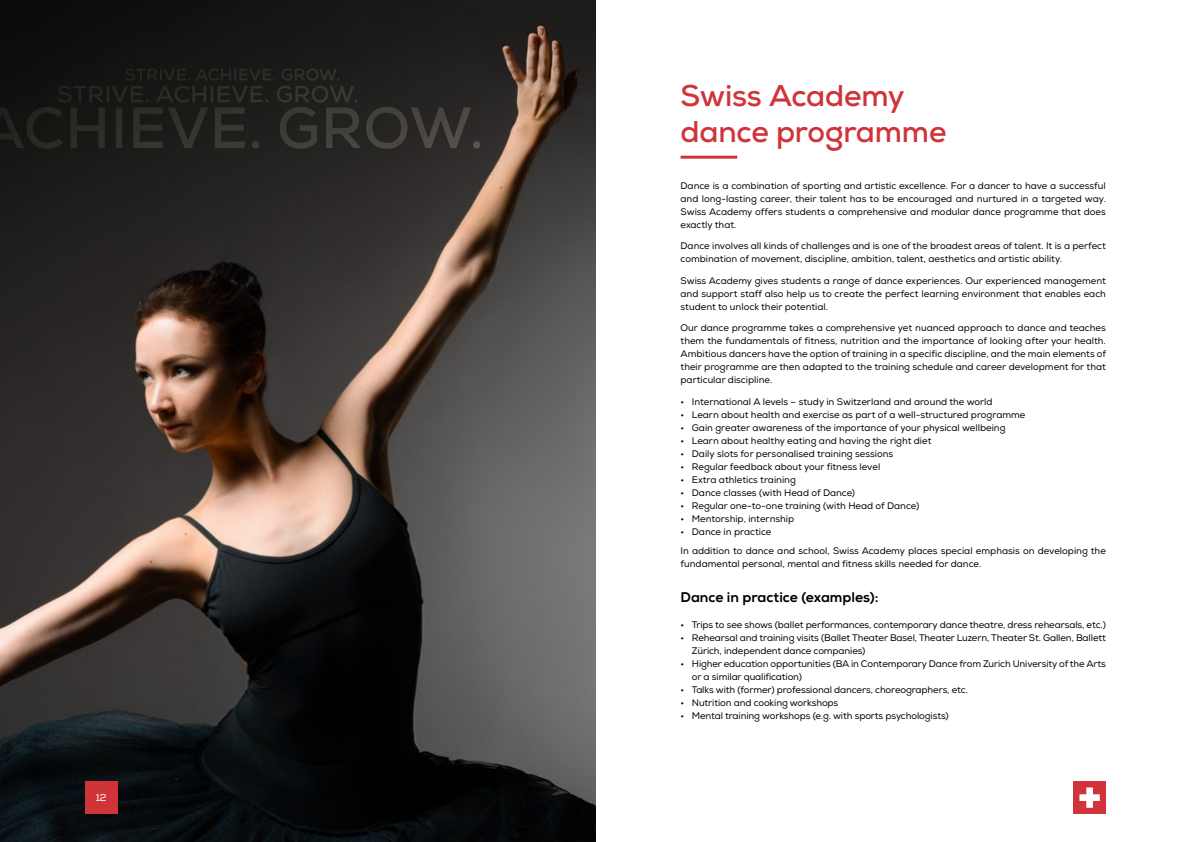
<style>
.page{position:relative;width:1191px;height:842px;background:#fff}
.page>*{position:absolute;margin:0;border:0;box-sizing:border-box;transform-origin:0 0}
.t1{font:700 30px "Nexa";letter-spacing:-.005em;color:#d0333a}
.t2{font:14px "Nexa X Bold";color:#000}
.t3{font:10px "Nexa";color:#fff}
.Fließtext{font:9.5px/13px "Nexa";color:#000}
</style>
<div class="page">
<img style="left:0;top:0;width:595px;height:842px">
<svg style="left:0;top:69px;width:480px;height:80px"></svg>
<hr style="left:680px;top:156px;width:57px;height:3px;background:#d0333a">
<div style="left:85px;top:781px;width:33px;height:33px;background:#d0333a"></div>
<div style="left:1073px;top:781px;width:33px;height:33px;background:#d0333a"></div>
<svg style="left:1079px;top:787px;width:20px;height:21px"></svg>
<p class="t3" style="left:96px;top:791px;width:12px">12</p>
<p class="t1" style="left:680px;top:76px;width:225px">Swiss Academy</p>
<p class="t1" style="left:680px;top:112px;width:267px">dance programme</p>
<p class="Fließtext" style="left:680px;top:179px;width:427px;text-align:justify">Dance is a combination of sporting and artistic excellence. For a dancer to have a successful and long-lasting career, their talent has to be encouraged and nurtured in a targeted way.<br>Swiss Academy offers students a comprehensive and modular dance programme that does exactly that.</p>
<p class="Fließtext" style="left:680px;top:240px;width:427px">Dance involves all kinds of challenges and is one of the broadest areas of talent. It is a perfect combination of movement, discipline, ambition, talent, aesthetics and artistic ability.</p>
<p class="Fließtext" style="left:680px;top:274px;width:427px;text-align:justify">Swiss Academy gives students a range of dance experiences. Our experienced management and support staff also help us to create the perfect learning environment that enables each student to unlock their potential.</p>
<p class="Fließtext" style="left:680px;top:322px;width:427px;text-align:justify">Our dance programme takes a comprehensive yet nuanced approach to dance and teaches them the fundamentals of fitness, nutrition and the importance of looking after your health.<br>Ambitious dancers have the option of training in a specific discipline, and the main elements of their programme are then adapted to the training schedule and career development for that particular discipline.</p>
<p class="Fließtext" style="left:680px;top:395px;width:313px">• International A levels – study in Switzerland and around the world</p>
<p class="Fließtext" style="left:680px;top:408px;width:346px">• Learn about health and exercise as part of a well-structured programme</p>
<p class="Fließtext" style="left:680px;top:421px;width:326px">• Gain greater awareness of the importance of your physical wellbeing</p>
<p class="Fließtext" style="left:680px;top:434px;width:252px">• Learn about healthy eating and having the right diet</p>
<p class="Fließtext" style="left:680px;top:447px;width:214px">• Daily slots for personalised training sessions</p>
<p class="Fließtext" style="left:680px;top:460px;width:201px">• Regular feedback about your fitness level</p>
<p class="Fließtext" style="left:680px;top:473px;width:117px">• Extra athletics training</p>
<p class="Fließtext" style="left:680px;top:486px;width:176px">• Dance classes (with Head of Dance)</p>
<p class="Fließtext" style="left:680px;top:499px;width:240px">• Regular one-to-one training (with Head of Dance)</p>
<p class="Fließtext" style="left:680px;top:512px;width:115px">• Mentorship, internship</p>
<p class="Fließtext" style="left:680px;top:525px;width:92px">• Dance in practice</p>
<p class="Fließtext" style="left:680px;top:544px;width:427px">In addition to dance and school, Swiss Academy places special emphasis on developing the fundamental personal, mental and fitness skills needed for dance.</p>
<p class="t2" style="left:680px;top:589px;width:199px">Dance in practice (examples):</p>
<p class="Fließtext" style="left:680px;top:619px;width:427px">• Trips to see shows (ballet performances, contemporary dance theatre, dress rehearsals, etc.)</p>
<p class="Fließtext" style="left:692px;top:632px;width:415px;text-indent:-11px">• Rehearsal and training visits (Ballet Theater Basel, Theater Luzern, Theater St. Gallen, Ballett<br>Zürich, independent dance companies)</p>
<p class="Fließtext" style="left:692px;top:658px;width:415px;text-indent:-11px">• Higher education opportunities (BA in Contemporary Dance from Zurich University of the Arts or a similar qualification)</p>
<p class="Fließtext" style="left:680px;top:684px;width:289px">• Talks with (former) professional dancers, choreographers, etc.</p>
<p class="Fließtext" style="left:680px;top:697px;width:159px">• Nutrition and cooking workshops</p>
<p class="Fließtext" style="left:680px;top:710px;width:269px">• Mental training workshops (e.g. with sports psychologists)</p>
</div>
